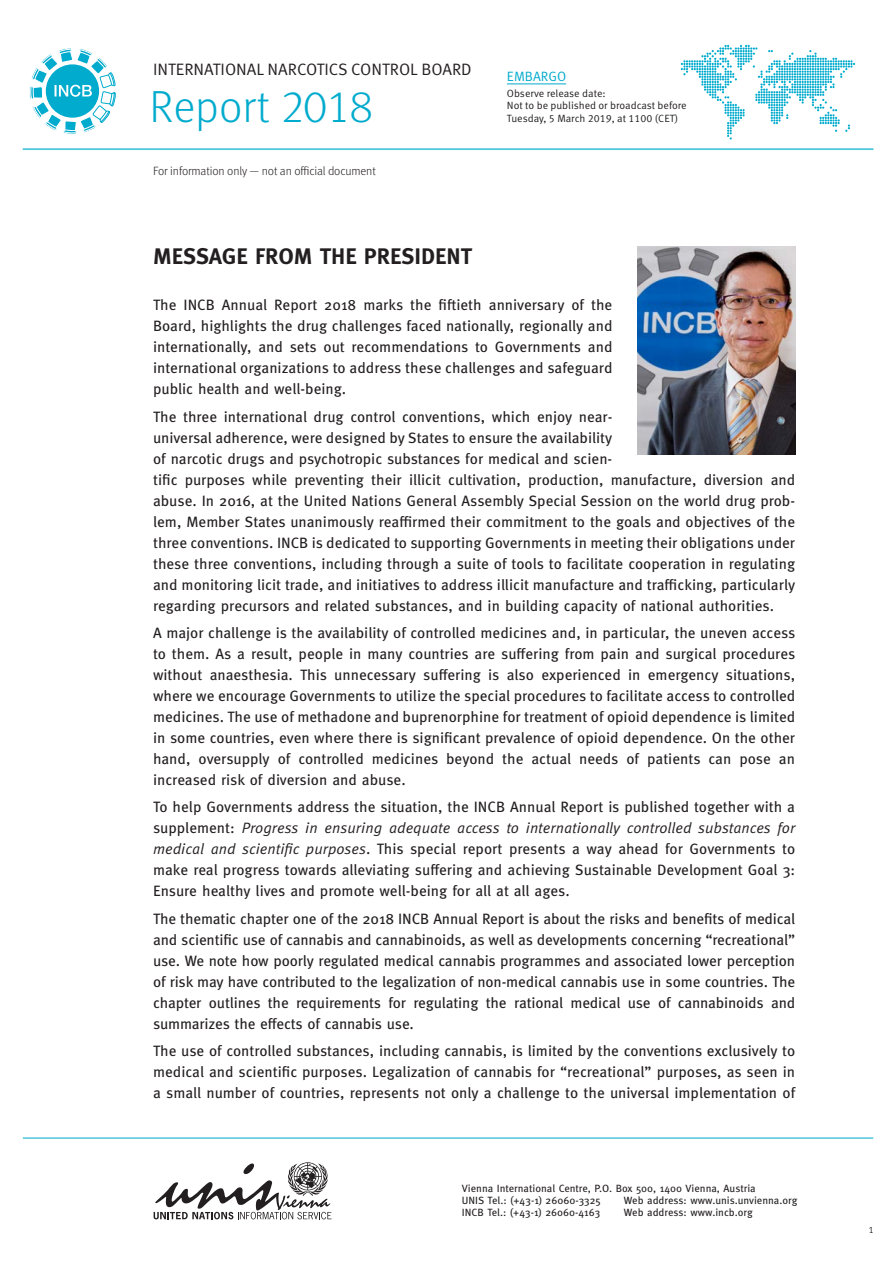
<style>
.page{position:relative;width:893px;height:1263px;background:#fff}
.page>*{position:absolute;margin:0;border:0;box-sizing:border-box;transform-origin:0 0}
.t1{font:300 45px "Meta OT";color:#00abcd}
.t2{font:700 22.5px "Meta OT";color:#231f20}
.t3{font:16.5px "Meta OT Norm";color:#231f20}
.t4{font:15px/21px "Meta OT";color:#231f20;text-align:justify}
.t5{font:15px "Meta OT Norm Ita";color:#231f20}
.t6{font:13.5px "Meta OT Norm";color:#00abcd}
.t7{font:300 12px "Meta OT";letter-spacing:-.01em;color:#231f20}
.t8{font:10.5px/12px "Meta OT";color:#231f20}
.t9{font:10.5px/12.6px "Meta OT Norm";color:#231f20}
.s1{font-family:"Meta OT"}
.s2{font-family:"Meta OT Norm Ita"}
</style>
<div class="page">
<svg style="left:681px;top:45px;width:174px;height:95px"></svg>
<svg style="left:29px;top:48px;width:86px;height:87px"></svg>
<hr style="left:507px;top:84px;width:59px;height:1px;background:#00abcd">
<hr style="left:23px;top:148px;width:850px;height:2px;background:#4ec6dc">
<svg style="left:154px;top:1162px;width:178px;height:57px"></svg>
<hr style="left:23px;top:1137px;width:850px;height:2px;background:#4ec6dc">
<img style="left:638px;top:247px;width:157px;height:207px">
<p class="t3" style="left:153px;top:60px;width:320px">INTERNATIONAL NARCOTICS CONTROL BOARD</p>
<h1 class="t1" style="left:149px;top:80px;width:226px">Report 2018</h1>
<p class="t7" style="left:153px;top:164px;width:224px">For information only — not an official document</p>
<p class="t6" style="left:507px;top:68px;width:61px">EMBARGO</p>
<p class="t9" style="left:507px;top:87px;width:181px">Observe release date:<br>Not to be published or broadcast before<br>Tuesday, 5 March 2019, at 1100 (CET)</p>
<h2 class="t2" style="left:153px;top:242px;width:320px">MESSAGE FROM THE PRESIDENT</h2>
<p class="t4" style="left:153px;top:295px;width:461px">The INCB Annual Report 2018 marks the fiftieth anniversary of the Board, highlights the drug challenges faced nationally, regionally and internationally, and sets out recommendations to Governments and international organizations to address these challenges and safeguard public health and well-being.</p>
<p class="t4" style="left:153px;top:406px;width:644px;text-align:left">The three international drug control conventions, which enjoy near-<br>universal adherence, were designed by States to ensure the availability<br>of narcotic drugs and psychotropic substances for medical and scien-<br>tific purposes while preventing their illicit cultivation, production, manufacture, diversion and abuse. In 2016, at the United Nations General Assembly Special Session on the world drug prob&shy;lem, Member States unanimously reaffirmed their commitment to the goals and objectives of the three conventions. INCB is dedicated to supporting Governments in meeting their obligations under these three conventions, including through a suite of tools to facilitate cooperation in regulating and monitoring licit trade, and initiatives to address illicit manufacture and trafficking, particularly regarding precursors and related substances, and in building capacity of national authorities.</p>
<p class="t4" style="left:153px;top:622px;width:644px">A major challenge is the availability of controlled medicines and, in particular, the uneven access to them. As a result, people in many countries are suffering from pain and surgical procedures without anaesthesia. This unnecessary suffering is also experienced in emergency situations, where we encourage Governments to utilize the special procedures to facilitate access to controlled medicines. The use of methadone and buprenorphine for treatment of opioid dependence is limited in some countries, even where there is significant prevalence of opioid dependence. On the other hand, oversupply of controlled medicines beyond the actual needs of patients can pose an increased risk of diversion and abuse.</p>
<p class="t4" style="left:153px;top:797px;width:643px">To help Governments address the situation, the INCB Annual Report is published together with a</p>
<p class="t5" style="left:153px;top:819px;width:644px"><span class="s1">supplement:</span> Progress in ensuring adequate access to internationally controlled substances for</p>
<p class="t4" style="left:153px;top:839px;width:644px"><span class="s2">medical and scientific purposes</span>. This special report presents a way ahead for Governments to make real progress towards alleviating suffering and achieving Sustainable Development Goal 3:<br>Ensure healthy lives and promote well-being for all at all ages.</p>
<p class="t4" style="left:153px;top:908px;width:644px">The thematic chapter one of the 2018 INCB Annual Report is about the risks and benefits of medical and scientific use of cannabis and cannabinoids, as well as developments concerning “recreational” use. We note how poorly regulated medical cannabis programmes and associated lower perception of risk may have contributed to the legalization of non-medical cannabis use in some countries. The chapter outlines the requirements for regulating the rational medical use of cannabinoids and summarizes the effects of cannabis use.</p>
<p class="t4" style="left:153px;top:1040px;width:644px">The use of controlled substances, including cannabis, is limited by the conventions exclusively to medical and scientific purposes. Legalization of cannabis for “recreational” purposes, as seen in a small number of countries, represents not only a challenge to the universal implementation of</p>
<p class="t8" style="left:462px;top:1182px;width:295px">Vienna International Centre, P.O. Box 500, 1400 Vienna, Austria<br>UNIS Tel.: (+43-1) 26060-3325</p>
<p class="t8" style="left:624px;top:1194px;width:175px">Web address: www.unis.unvienna.org</p>
<p class="t8" style="left:462px;top:1206px;width:140px">INCB Tel.: (+43-1) 26060-4163</p>
<p class="t8" style="left:624px;top:1206px;width:130px">Web address: www.incb.org</p>
<p class="t7" style="left:869px;top:1222px;width:6px">1</p>
</div>
